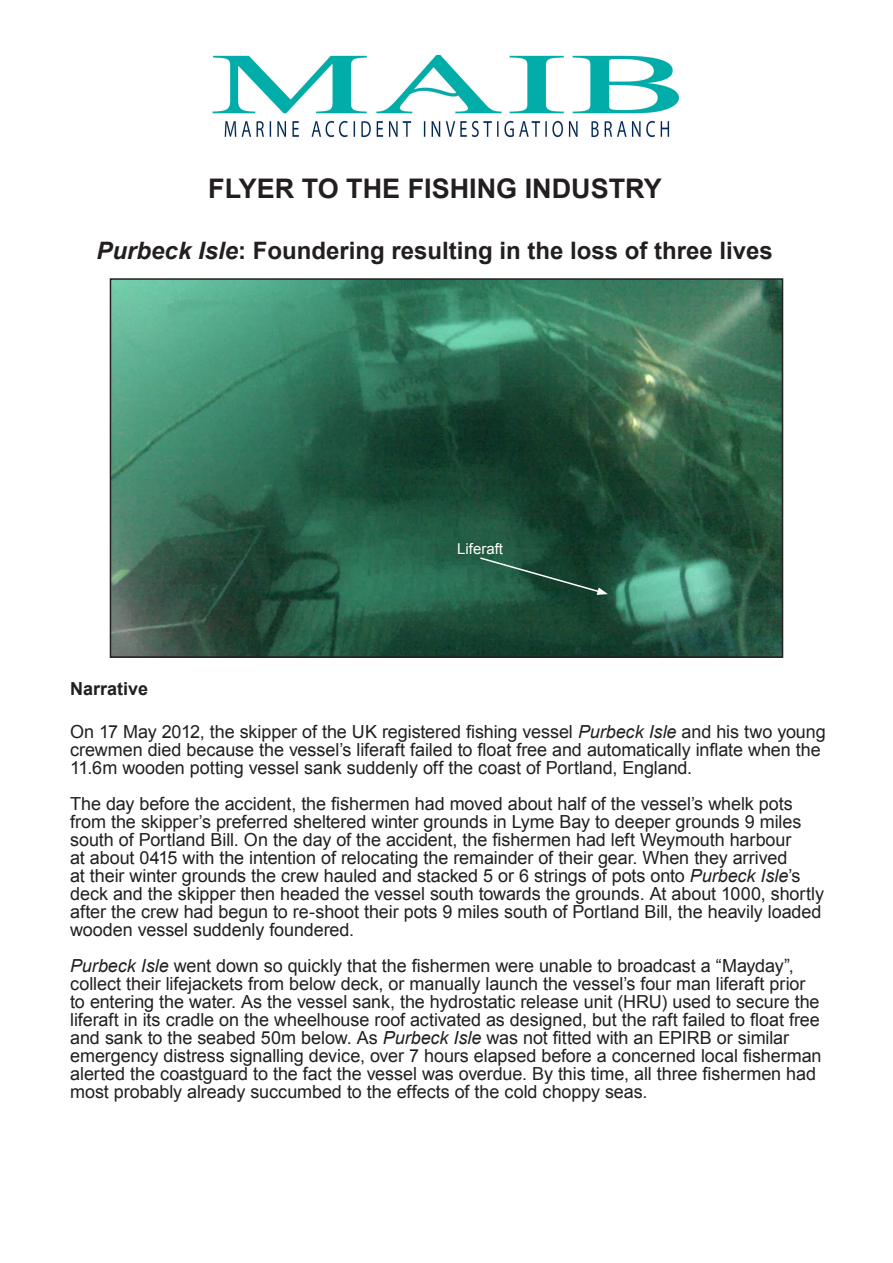
<style>
.page{position:relative;width:893px;height:1263px;background:#fff}
.page>*{position:absolute;margin:0;border:0;box-sizing:border-box;transform-origin:0 0}
.t1{font:700 27px "Arial";color:#231f20}
.t2{font:700 24px "Arial";color:#231f20}
._3_0_Main_Body_Text{font:18px/18px "Arial";letter-spacing:-.005em;color:#231f20}
.t3{font:700 18px "Arial";color:#231f20}
.t4{font:15px "Arial";color:#fff}
.s1{font-style:italic}
</style>
<div class="page">
<img style="left:212px;top:54px;width:467px;height:84px">
<img style="left:113px;top:281px;width:667px;height:374px">
<div style="left:110px;top:278px;width:673px;height:380px;border:2px solid #231f20"></div>
<svg style="left:479px;top:556px;width:129px;height:39px;background:#245441"></svg>
<p class="t1" style="left:208px;top:170px;width:455px">FLYER TO THE FISHING INDUSTRY</p>
<p class="t2" style="left:97px;top:234px;width:678px"><span class="s1">Purbeck Isle</span>: Foundering resulting in the loss of three lives</p>
<p class="t4" style="left:457px;top:539px;width:47px">Liferaft</p>
<p class="t3" style="left:70px;top:677px;width:80px">Narrative</p>
<p class="_3_0_Main_Body_Text" style="left:70px;top:723px;width:757px">On 17 May 2012, the skipper of the UK registered fishing vessel <span class="s1">Purbeck Isle</span> and his two young crewmen died because the vessel’s liferaft failed to float free and automatically inflate when the<br>11.6m wooden potting vessel sank suddenly off the coast of Portland, England.</p>
<p class="_3_0_Main_Body_Text" style="left:70px;top:795px;width:755px">The day before the accident, the fishermen had moved about half of the vessel’s whelk pots from the skipper’s preferred sheltered winter grounds in Lyme Bay to deeper grounds 9 miles south of Portland Bill. On the day of the accident, the fishermen had left Weymouth harbour<br>at about 0415 with the intention of relocating the remainder of their gear. When they arrived<br>at their winter grounds the crew hauled and stacked 5 or 6 strings of pots onto <span class="s1">Purbeck Isle</span>’s deck and the skipper then headed the vessel south towards the grounds. At about 1000, shortly after the crew had begun to re-shoot their pots 9 miles south of Portland Bill, the heavily loaded wooden vessel suddenly foundered.</p>
<p class="_3_0_Main_Body_Text" style="left:70px;top:957px;width:753px"><span class="s1">Purbeck Isle</span> went down so quickly that the fishermen were unable to broadcast a “Mayday”, collect their lifejackets from below deck, or manually launch the vessel’s four man liferaft prior to entering the water. As the vessel sank, the hydrostatic release unit (HRU) used to secure the liferaft in its cradle on the wheelhouse roof activated as designed, but the raft failed to float free and sank to the seabed 50m below. As <span class="s1">Purbeck Isle</span> was not fitted with an EPIRB or similar emergency distress signalling device, over 7 hours elapsed before a concerned local fisherman alerted the coastguard to the fact the vessel was overdue. By this time, all three fishermen had most probably already succumbed to the effects of the cold choppy seas.</p>
</div>
